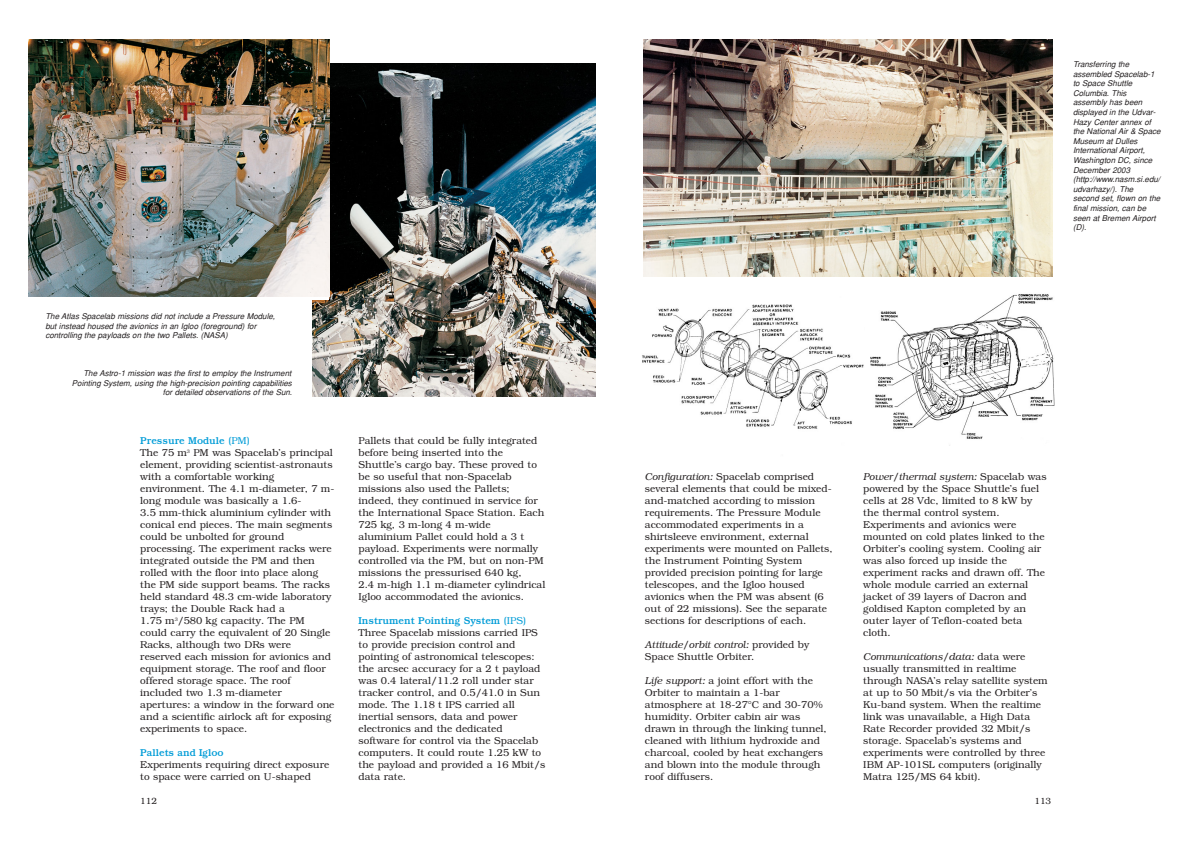
<style>
.page{position:relative;width:1191px;height:842px;background:#fff}
.page>*{position:absolute;margin:0;border:0;box-sizing:border-box;transform-origin:0 0}
.t1{font:300 10px/12px "Bookman";color:#231f20}
.t2{font:500 10px "Bookman";color:#009cd7}
.t3{font:300 9px "Bookman";color:#231f20}
.t4{font:italic 8px/9.6px "Helvetica";color:#231f20}
.s1{font-weight:500;color:#009cd7}
.s2{color:#009cd7}
.s3{font-style:italic}
</style>
<div class="page">
<img style="left:28px;top:39px;width:1027px;height:407px">
<p class="t4" style="left:1073px;top:60px;width:89px">Transferring the assembled Spacelab-1 to Space Shuttle<br>Columbia. This assembly has been displayed in the Udvar-<br>Hazy Center annex of the National Air &amp; Space<br>Museum at Dulles<br>International Airport,<br>Washington DC, since<br>December 2003 (http://www.nasm.si.edu/ udvarhazy/). The second set, flown on the final mission, can be seen at Bremen Airport (D).</p>
<p class="t4" style="left:45px;top:312px;width:231px">The Atlas Spacelab missions did not include a Pressure Module, but instead housed the avionics in an Igloo (foreground) for controlling the payloads on the two Pallets. (NASA)</p>
<p class="t4" style="left:72px;top:369px;width:222px;text-align:right">The Astro-1 mission was the first to employ the Instrument<br>Pointing System, using the high-precision pointing capabilities for detailed observations of the Sun.</p>
<p class="t1" style="left:140px;top:436px;width:196px"><span class="s1">Pressure Module</span> <span class="s2">(PM)<br></span>The 75 m<sup>3</sup> PM was Spacelab’s principal element, providing scientist-astronauts with a comfortable working environment. The 4.1 m-diameter, 7 m&shy;long module was basically a 1.6-<br>3.5 mm-thick aluminium cylinder with conical end pieces. The main segments could be unbolted for ground processing. The experiment racks were integrated outside the PM and then rolled with the floor into place along the PM side support beams. The racks held standard 48.3 cm-wide laboratory trays; the Double Rack had a<br>1.75 m<sup>3</sup>/580 kg capacity. The PM<br>could carry the equivalent of 20 Single Racks, although two DRs were reserved each mission for avionics and equipment storage. The roof and floor offered storage space. The roof included two 1.3 m-diameter apertures: a window in the forward one and a scientific airlock aft for exposing experiments to space.</p>
<p class="t2" style="left:140px;top:749px;width:85px">Pallets and Igloo</p>
<p class="t1" style="left:140px;top:760px;width:191px">Experiments requiring direct exposure to space were carried on U-shaped</p>
<p class="t1" style="left:359px;top:436px;width:188px">Pallets that could be fully integrated before being inserted into the Shuttle’s cargo bay. These proved to be so useful that non-Spacelab missions also used the Pallets; indeed, they continued in service for the International Space Station. Each 725 kg, 3 m-long 4 m-wide aluminium Pallet could hold a 3 t payload. Experiments were normally controlled via the PM, but on non-PM missions the pressurised 640 kg,<br>2.4 m-high 1.1 m-diameter cylindrical Igloo accommodated the avionics.</p>
<p class="t1" style="left:359px;top:616px;width:188px"><span class="s1">Instrument Pointing System</span> <span class="s2">(IPS)<br></span>Three Spacelab missions carried IPS to provide precision control and pointing of astronomical telescopes: the arcsec accuracy for a 2 t payload was 0.4 lateral/11.2 roll under star tracker control, and 0.5/41.0 in Sun mode. The 1.18 t IPS carried all inertial sensors, data and power electronics and the dedicated software for control via the Spacelab computers. It could route 1.25 kW to the payload and provided a 16 Mbit/s data rate.</p>
<p class="t1" style="left:645px;top:472px;width:189px"><span class="s3">Configuration:</span> Spacelab comprised several elements that could be mixed&shy;and-matched according to mission requirements. The Pressure Module accommodated experiments in a shirtsleeve environment, external experiments were mounted on Pallets, the Instrument Pointing System provided precision pointing for large telescopes, and the Igloo housed avionics when the PM was absent (6 out of 22 missions). See the separate sections for descriptions of each.</p>
<p class="t1" style="left:645px;top:640px;width:166px"><span class="s3">Attitude/orbit control:</span> provided by<br>Space Shuttle Orbiter.</p>
<p class="t1" style="left:645px;top:676px;width:183px"><span class="s3">Life support:</span> a joint effort with the<br>Orbiter to maintain a 1-bar atmosphere at 18-27°C and 30-70% humidity. Orbiter cabin air was drawn in through the linking tunnel, cleaned with lithium hydroxide and charcoal, cooled by heat exchangers and blown into the module through roof diffusers.</p>
<p class="t1" style="left:863px;top:472px;width:185px"><span class="s3">Power/thermal system:</span> Spacelab was powered by the Space Shuttle’s fuel cells at 28 Vdc, limited to 8 kW by the thermal control system.<br>Experiments and avionics were mounted on cold plates linked to the<br>Orbiter’s cooling system. Cooling air was also forced up inside the experiment racks and drawn off. The whole module carried an external jacket of 39 layers of Dacron and goldised Kapton completed by an outer layer of Teflon-coated beta cloth.</p>
<p class="t1" style="left:863px;top:652px;width:186px"><span class="s3">Communications/data:</span> data were usually transmitted in realtime through NASA’s relay satellite system at up to 50 Mbit/s via the Orbiter’s Ku-band system. When the realtime link was unavailable, a High Data Rate Recorder provided 32 Mbit/s storage. Spacelab’s systems and experiments were controlled by three IBM AP-101SL computers (originally Matra 125/MS 64 kbit).</p>
<p class="t3" style="left:140px;top:798px;width:18px">112</p>
<p class="t3" style="left:1034px;top:798px;width:18px">113</p>
</div>
